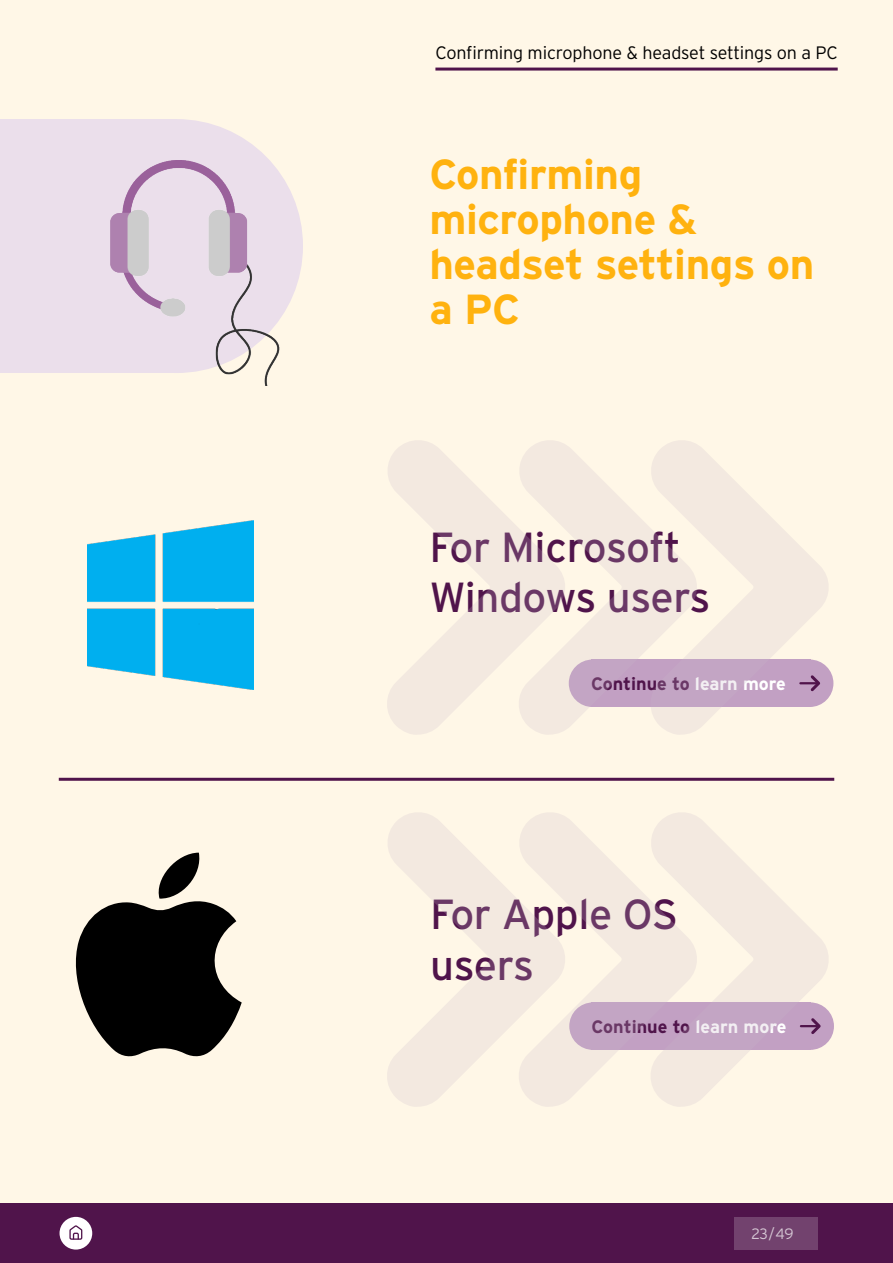
<style>
.page{position:relative;width:893px;height:1263px;background:#fff}
.page>*{position:absolute;margin:0;border:0;box-sizing:border-box;transform-origin:0 0}
.t1{font:700 42px/45px "Interstate";letter-spacing:-.01em;color:#ffb20f}
.t2{font:42px/50.4px "Interstate";letter-spacing:-.01em;color:#50144b}
.t3{font:300 18px "Interstate";letter-spacing:-.01em;color:#000}
.t4{font:700 18px "Interstate";color:#50144b}
.t5{font:300 15px "Interstate";color:#fff}
.s1{color:#fff}
</style>
<div class="page">
<div style="left:0;top:0;width:893px;height:1203px;background:#fff7e7"></div>
<div style="left:0;top:119px;width:176px;height:254px;background:#ebdfeb"></div>
<div style="left:50px;top:119px;width:253px;height:254px;background:#ebdfeb;border-radius:50%"></div>
<img style="left:110px;top:144px;width:170px;height:242px">
<img style="left:87px;top:520px;width:167px;height:169px">
<svg style="left:387px;top:440px;width:129px;height:295px;fill:#f5ece1"></svg>
<svg style="left:516px;top:440px;width:131px;height:295px;fill:#f3e9e0"></svg>
<svg style="left:647px;top:440px;width:185px;height:295px"></svg>
<svg style="left:75px;top:853px;width:167px;height:204px"></svg>
<svg style="left:387px;top:813px;width:129px;height:294px;fill:#f3e9e0"></svg>
<svg style="left:516px;top:813px;width:131px;height:294px;fill:#f3e9e0"></svg>
<svg style="left:647px;top:813px;width:185px;height:294px"></svg>
<hr style="left:59px;top:778px;width:775px;height:3px;background:#50144b">
<hr style="left:435px;top:68px;width:403px;height:3px;background:#50144b">
<div style="left:0;top:1203px;width:893px;height:60px;background:#50144b"></div>
<div style="left:60px;top:1217px;width:32px;height:32px;background:#fff;border-radius:50%"></div>
<svg style="left:69px;top:1225px;width:14px;height:15px"></svg>
<div style="left:734px;top:1217px;width:83px;height:32px;background:#72426e"></div>
<p class="t3" style="left:436px;top:43px;width:404px">Confirming microphone &amp; headset settings on a PC</p>
<p class="t1" style="left:429px;top:151px;width:386px">Confirming microphone &amp; headset settings on a PC</p>
<p class="t2" style="left:429px;top:522px;width:283px">For Microsoft<br>Windows users</p>
<p class="t4" style="left:591px;top:674px;width:196px">Continue to <span class="s1">learn more</span></p>
<p class="t2" style="left:430px;top:889px;width:249px">For Apple OS users</p>
<p class="t4" style="left:592px;top:1017px;width:196px">Continue to <span class="s1">learn more</span></p>
<p class="t5" style="left:751px;top:1225px;width:44px">23/49</p>
</div>
